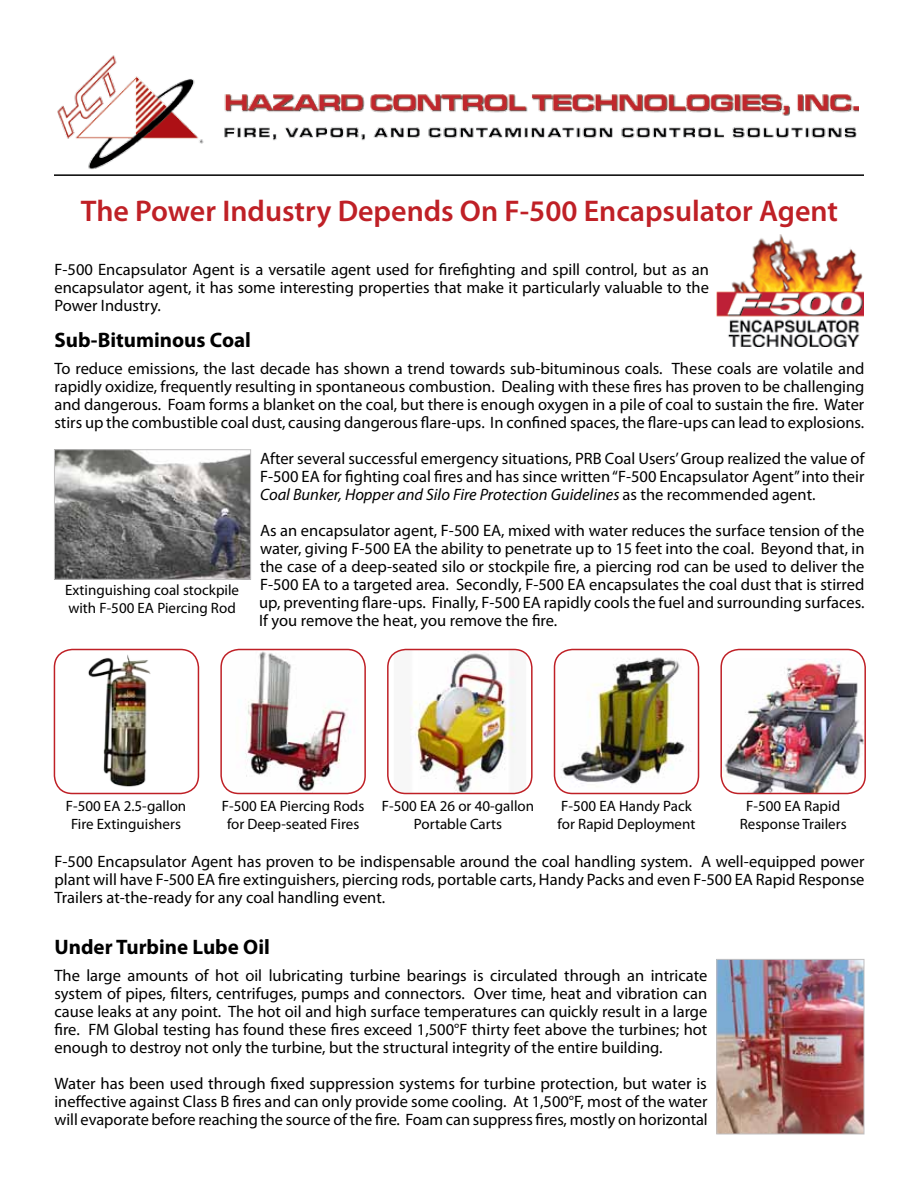
<style>
.page{position:relative;width:918px;height:1188px;background:#fff}
.page>*{position:absolute;margin:0;border:0;box-sizing:border-box;transform-origin:0 0}
.t1{font:600 30px "Myriad Pro";color:#bf2026}
.t2{font:700 21px "Myriad Pro";color:#000}
.t3{font:16.5px/18px "Myriad Pro";color:#000;text-align:justify}
.t4{font:15px/18px "Myriad Pro";color:#000;text-align:center}
.s1{font-style:italic}
</style>
<div class="page">
<img style="left:57px;top:55px;width:802px;height:115px">
<hr style="left:54px;top:174px;width:810px;height:2px;background:#000">
<img style="left:716px;top:234px;width:148px;height:112px">
<img style="left:56px;top:451px;width:193px;height:127px">
<div style="left:54px;top:449px;width:197px;height:131px;border:1px solid #c2c1c2"></div>
<img style="left:67px;top:650px;width:122px;height:144px">
<div style="left:54px;top:649px;width:145px;height:145px;border:2px solid #bf2026;border-radius:18px"></div>
<img style="left:221px;top:650px;width:144px;height:144px">
<div style="left:220px;top:649px;width:146px;height:145px;border:2px solid #bf2026;border-radius:18px"></div>
<img style="left:394px;top:650px;width:132px;height:144px">
<div style="left:387px;top:649px;width:146px;height:145px;border:2px solid #bf2026;border-radius:18px"></div>
<img style="left:555px;top:650px;width:144px;height:144px">
<div style="left:554px;top:649px;width:145px;height:145px;border:2px solid #bf2026;border-radius:18px"></div>
<img style="left:721px;top:658px;width:144px;height:136px">
<div style="left:720px;top:649px;width:146px;height:145px;border:2px solid #bf2026;border-radius:18px"></div>
<img style="left:718px;top:961px;width:144px;height:171px">
<div style="left:716px;top:959px;width:148px;height:175px;border:1px solid #c2c1c2"></div>
<h1 class="t1" style="left:81px;top:191px;width:759px">The Power Industry Depends On F-500 Encapsulator Agent</h1>
<p class="t3" style="left:54px;top:260px;width:656px">F-500 Encapsulator Agent is a versatile agent used for firefighting and spill control, but as an encapsulator agent, it has some interesting properties that make it particularly valuable to the Power Industry.</p>
<p class="t2" style="left:54px;top:326px;width:198px">Sub-Bituminous Coal</p>
<p class="t3" style="left:54px;top:359px;width:812px">To reduce emissions, the last decade has shown a trend towards sub-bituminous coals. These coals are volatile and rapidly oxidize, frequently resulting in spontaneous combustion. Dealing with these fires has proven to be challenging and dangerous. Foam forms a blanket on the coal, but there is enough oxygen in a pile of coal to sustain the fire. Water stirs up the combustible coal dust, causing dangerous flare-ups. In confined spaces, the flare-ups can lead to explosions.</p>
<p class="t3" style="left:260px;top:449px;width:606px">After several successful emergency situations, PRB Coal Users’ Group realized the value of F-500 EA for fighting coal fires and has since written “F-500 Encapsulator Agent” into their <span class="s1">Coal Bunker, Hopper and Silo Fire Protection Guidelines</span> as the recommended agent.</p>
<p class="t3" style="left:259px;top:521px;width:607px">As an encapsulator agent, F-500 EA, mixed with water reduces the surface tension of the water, giving F-500 EA the ability to penetrate up to 15 feet into the coal. Beyond that, in the case of a deep-seated silo or stockpile fire, a piercing rod can be used to deliver the F-500 EA to a targeted area. Secondly, F-500 EA encapsulates the coal dust that is stirred up, preventing flare-ups. Finally, F-500 EA rapidly cools the fuel and surrounding surfaces.<br>If you remove the heat, you remove the fire.</p>
<p class="t4" style="left:65px;top:581px;width:176px;text-align:left">Extinguishing coal stockpile with F-500 EA Piercing Rod</p>
<p class="t4" style="left:66px;top:796px;width:122px">F-500 EA 2.5-gallon<br>Fire Extinguishers</p>
<p class="t4" style="left:222px;top:796px;width:144px">F-500 EA Piercing Rods for Deep-seated Fires</p>
<p class="t4" style="left:382px;top:796px;width:154px">F-500 EA 26 or 40-gallon<br>Portable Carts</p>
<p class="t4" style="left:558px;top:796px;width:139px;text-align:left">F-500 EA Handy Pack for Rapid Deployment</p>
<p class="t4" style="left:740px;top:796px;width:108px">F-500 EA Rapid<br>Response Trailers</p>
<p class="t3" style="left:54px;top:852px;width:812px">F-500 Encapsulator Agent has proven to be indispensable around the coal handling system. A well-equipped power plant will have F-500 EA fire extinguishers, piercing rods, portable carts, Handy Packs and even F-500 EA Rapid Response Trailers at-the-ready for any coal handling event.</p>
<p class="t2" style="left:54px;top:933px;width:217px">Under Turbine Lube Oil</p>
<p class="t3" style="left:54px;top:966px;width:654px">The large amounts of hot oil lubricating turbine bearings is circulated through an intricate system of pipes, filters, centrifuges, pumps and connectors. Over time, heat and vibration can cause leaks at any point. The hot oil and high surface temperatures can quickly result in a large fire. FM Global testing has found these fires exceed 1,500°F thirty feet above the turbines; hot enough to destroy not only the turbine, but the structural integrity of the entire building.</p>
<p class="t3" style="left:54px;top:1074px;width:655px">Water has been used through fixed suppression systems for turbine protection, but water is ineffective against Class B fires and can only provide some cooling. At 1,500°F, most of the water will evaporate before reaching the source of the fire. Foam can suppress fires, mostly on horizontal</p>
</div>
